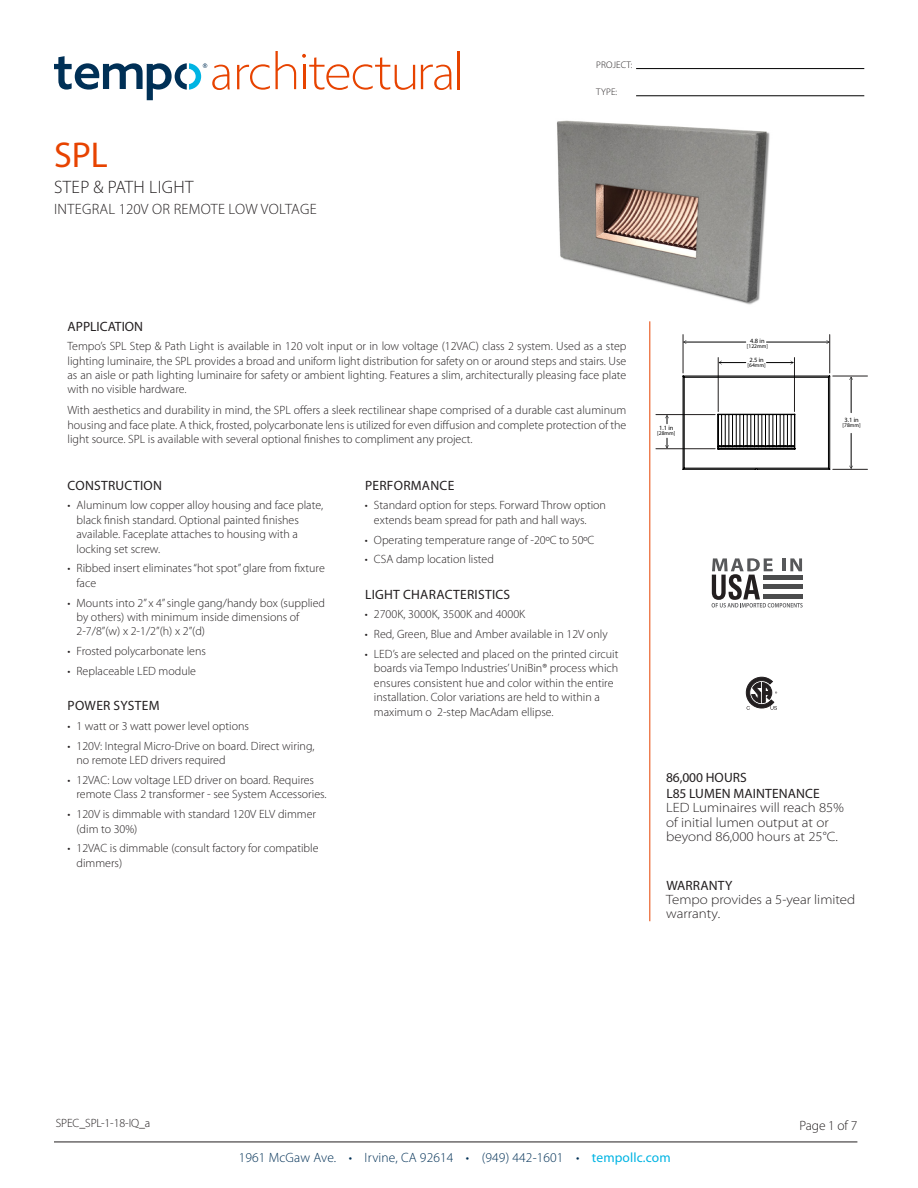
<style>
.page{position:relative;width:918px;height:1188px;background:#fff}
.page>*{position:absolute;margin:0;border:0;box-sizing:border-box;transform-origin:0 0}
.Head{font:36px "Myriad Pro";color:#e74300}
.Head-2{font:300 18px "Myriad Pro";letter-spacing:.02em;color:#231f20}
.Head-3{font:300 15px "Myriad Pro";letter-spacing:.02em;color:#231f20}
.Text{font:300 semi-expanded 13.5px/14.4px "Myriad Pro";color:#231f20}
.Text-2{font:13.5px/16.2px "Myriad Pro";letter-spacing:.02em;color:#231f20}
.t1{font:300 13.5px "Myriad Pro";letter-spacing:.01em;color:#003056}
.Text-3{font:13.5px "Myriad Pro";color:#231f20}
.t2{font:300 13.5px "Myriad Pro";letter-spacing:-.01em;color:#231f20}
.t3{font:300 12px/14.4px "Myriad Pro";color:#231f20}
.t4{font:300 9.6px "Myriad Pro";letter-spacing:.01em;color:#231f20}
.t5{font:6.45px "Myriad Pro";color:#000}
.t6{font:5.55px "Myriad Pro";color:#000}
.s1{font-weight:400;color:#00b4e3}
</style>
<div class="page">
<hr style="left:54px;top:1142px;width:803px;height:1px;background:#231f20">
<hr style="left:458px;top:51px;width:2px;height:38px;background:#e74300">
<svg style="left:237px;top:51px;width:59px;height:39px"></svg>
<svg style="left:302px;top:54px;width:113px;height:36px"></svg>
<svg style="left:421px;top:65px;width:31px;height:25px"></svg>
<svg style="left:54px;top:56px;width:176px;height:44px"></svg>
<img style="left:557px;top:120px;width:213px;height:185px">
<hr style="left:650px;top:321px;width:1px;height:600px;background:#e74300">
<svg style="left:712px;top:558px;width:91px;height:50px"></svg>
<hr style="left:636px;top:68px;width:228px;height:1px;background:#000">
<hr style="left:636px;top:96px;width:228px;height:1px;background:#000">
<hr style="left:767px;top:342px;width:62px;height:1px;background:#000">
<hr style="left:684px;top:342px;width:62px;height:1px;background:#000">
<svg style="left:767px;top:361px;width:27px;height:4px"></svg>
<svg style="left:719px;top:361px;width:27px;height:3px"></svg>
<hr style="left:851px;top:377px;width:1px;height:36px;background:#000">
<hr style="left:851px;top:433px;width:1px;height:35px;background:#000">
<svg style="left:665px;top:415px;width:4px;height:9px"></svg>
<svg style="left:665px;top:438px;width:4px;height:10px"></svg>
<hr style="left:683px;top:335px;width:1px;height:38px;background:#221f1f">
<hr style="left:829px;top:335px;width:1px;height:38px;background:#221f1f">
<hr style="left:833px;top:376px;width:34px;height:1px;background:#221f1f">
<hr style="left:833px;top:469px;width:34px;height:1px;background:#221f1f">
<hr style="left:656px;top:414px;width:59px;height:1px;background:#221f1f">
<hr style="left:656px;top:448px;width:59px;height:1px;background:#221f1f">
<hr style="left:718px;top:358px;width:1px;height:54px;background:#221f1f">
<hr style="left:794px;top:358px;width:1px;height:54px;background:#221f1f">
<hr style="left:905px;top:335px;width:1px;height:39px;background:#221f1f">
<hr style="left:917px;top:335px;width:1px;height:68px;background:#221f1f">
<svg style="left:683px;top:376px;width:147px;height:94px"></svg>
<svg style="left:746px;top:677px;width:31px;height:33px"></svg>
<p class="Head" style="left:54px;top:133px;width:55px">SPL</p>
<p class="Head-2" style="left:54px;top:176px;width:141px">STEP &amp; PATH LIGHT</p>
<p class="Head-3" style="left:54px;top:199px;width:264px">INTEGRAL 120V OR REMOTE LOW VOLTAGE</p>
<p class="t4" style="left:596px;top:59px;width:38px">PROJECT:</p>
<p class="t4" style="left:596px;top:86px;width:22px">TYPE:</p>
<p class="Text-3" style="left:68px;top:319px;width:77px">APPLICATION</p>
<p class="t3" style="left:68px;top:339px;width:560px;text-align:justify">Tempo’s SPL Step &amp; Path Light is available in 120 volt input or in low voltage (12VAC) class 2 system. Used as a step lighting luminaire, the SPL provides a broad and uniform light distribution for safety on or around steps and stairs. Use as an aisle or path lighting luminaire for safety or ambient lighting. Features a slim, architecturally pleasing face plate with no visible hardware.</p>
<p class="t3" style="left:68px;top:403px;width:560px;text-align:justify">With aesthetics and durability in mind, the SPL offers a sleek rectilinear shape comprised of a durable cast aluminum housing and face plate. A thick, frosted, polycarbonate lens is utilized for even diffusion and complete protection of the light source. SPL is available with several optional finishes to compliment any project.</p>
<p class="Text-2" style="left:68px;top:477px;width:96px">CONSTRUCTION</p>
<p class="t3" style="left:76px;top:498px;width:248px;text-indent:-9px">• Aluminum low copper alloy housing and face plate, black finish standard. Optional painted finishes available. Faceplate attaches to housing with a locking set screw.</p>
<p class="t3" style="left:76px;top:561px;width:250px;text-indent:-9px">• Ribbed insert eliminates “hot spot” glare from fixture face</p>
<p class="t3" style="left:76px;top:595px;width:250px;text-indent:-9px">• Mounts into 2” x 4” single gang/handy box (supplied by others) with minimum inside dimensions of<br>2-7/8”(w) x 2-1/2”(h) x 2”(d)</p>
<p class="t3" style="left:68px;top:644px;width:140px">• Frosted polycarbonate lens</p>
<p class="t3" style="left:68px;top:664px;width:130px">• Replaceable LED module</p>
<p class="Text-2" style="left:68px;top:697px;width:94px">POWER SYSTEM</p>
<p class="t3" style="left:68px;top:719px;width:183px">• 1 watt or 3 watt power level options</p>
<p class="t3" style="left:76px;top:738px;width:239px;text-indent:-9px">• 120V: Integral Micro-Drive on board. Direct wiring, no remote LED drivers required</p>
<p class="t3" style="left:76px;top:773px;width:252px;text-indent:-9px">• 12VAC: Low voltage LED driver on board. Requires remote Class 2 transformer - see System Accessories.</p>
<p class="t3" style="left:76px;top:807px;width:241px;text-indent:-9px">• 120V is dimmable with standard 120V ELV dimmer (dim to 30%)</p>
<p class="t3" style="left:76px;top:841px;width:244px;text-indent:-9px">• 12VAC is dimmable (consult factory for compatible dimmers)</p>
<p class="Text-2" style="left:365px;top:477px;width:91px">PERFORMANCE</p>
<p class="t3" style="left:374px;top:498px;width:234px;text-indent:-9px">• Standard option for steps. Forward Throw option extends beam spread for path and hall ways.</p>
<p class="t3" style="left:365px;top:532px;width:231px">• Operating temperature range of -20ºC to 50ºC</p>
<p class="t3" style="left:365px;top:552px;width:131px">• CSA damp location listed</p>
<p class="Text-2" style="left:365px;top:586px;width:147px">LIGHT CHARACTERISTICS</p>
<p class="t3" style="left:365px;top:607px;width:162px">• 2700K, 3000K, 3500K and 4000K</p>
<p class="t3" style="left:365px;top:627px;width:244px">• Red, Green, Blue and Amber available in 12V only</p>
<p class="t3" style="left:374px;top:647px;width:246px;text-indent:-9px">• LED’s are selected and placed on the printed circuit boards via Tempo Industries’ UniBin® process which ensures consistent hue and color within the entire installation. Color variations are held to within a maximum o 2-step MacAdam ellipse.</p>
<p class="t5" style="left:750px;top:337px;width:16px">4.8 in</p>
<p class="t6" style="left:747px;top:343px;width:23px">[122mm]</p>
<p class="t5" style="left:659px;top:424px;width:16px">1.1 in</p>
<p class="t6" style="left:657px;top:430px;width:20px">[28mm]</p>
<p class="t5" style="left:749px;top:356px;width:16px">2.5 in</p>
<p class="t6" style="left:748px;top:362px;width:20px">[64mm]</p>
<p class="t5" style="left:844px;top:415px;width:16px">3.1 in</p>
<p class="t6" style="left:843px;top:422px;width:20px">[78mm]</p>
<p class="Text-2" style="left:666px;top:769px;width:155px">86,000 HOURS<br>L85 LUMEN MAINTENANCE</p>
<p class="Text" style="left:666px;top:800px;width:179px">LED Luminaires will reach 85% of initial lumen output at or beyond 86,000 hours at 25°C.</p>
<p class="Text-2" style="left:666px;top:877px;width:67px">WARRANTY</p>
<p class="Text" style="left:666px;top:892px;width:191px">Tempo provides a 5-year limited warranty.</p>
<p class="t3" style="left:56px;top:1116px;width:96px">SPEC_SPL-1-18-IQ_a</p>
<p class="t2" style="left:800px;top:1118px;width:59px">Page 1 of 7</p>
<p class="t1" style="left:239px;top:1150px;width:433px">1961 McGaw Ave. • Irvine, CA 92614 • (949) 442-1601 • <span class="s1">tempollc.com</span></p>
</div>
